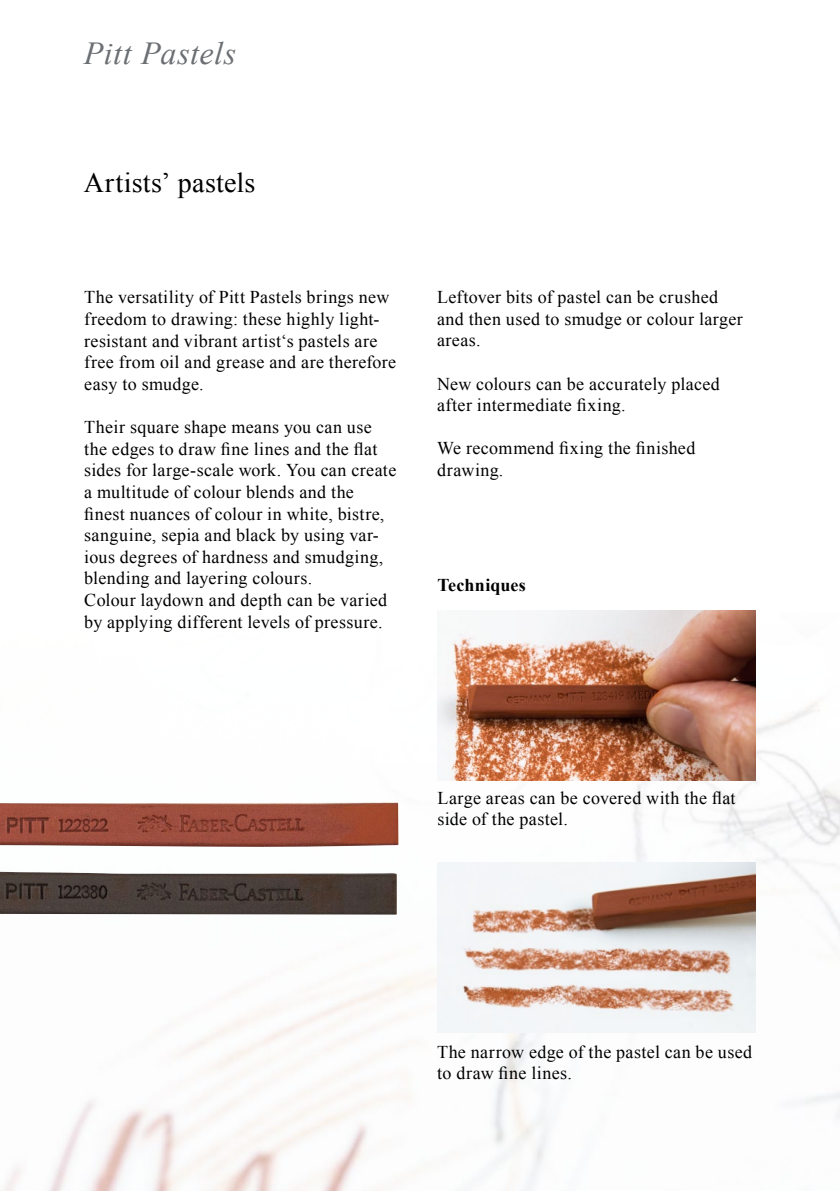
<style>
.page{position:relative;width:840px;height:1191px;background:#fff}
.page>*{position:absolute;margin:0;border:0;box-sizing:border-box;transform-origin:0 0}
.t1{font:italic 32px "Times New Roman";letter-spacing:.015em;color:#6b6f73}
.t2{font:28px "Times New Roman";letter-spacing:.01em;color:#000}
.t3{font:18px/21.6px "Times New Roman";letter-spacing:.02em;color:#000}
.t4{font:700 18px "Times New Roman";letter-spacing:.005em;color:#000}
</style>
<div class="page">
<img style="left:2px;top:610px;width:837px;height:581px">
<img style="left:437px;top:610px;width:318px;height:171px">
<img style="left:437px;top:862px;width:318px;height:170px">
<img style="left:0;top:871px;width:396px;height:43px">
<img style="left:0;top:802px;width:398px;height:45px">
<h1 class="t1" style="left:84px;top:31px;width:154px">Pitt Pastels</h1>
<h2 class="t2" style="left:84px;top:163px;width:173px">Artists’ pastels</h2>
<p class="t3" style="left:84px;top:286px;width:313px">The versatility of Pitt Pastels brings new freedom to drawing: these highly light&shy;resistant and vibrant artist‘s pastels are free from oil and grease and are therefore easy to smudge.</p>
<p class="t3" style="left:84px;top:416px;width:313px">Their square shape means you can use the edges to draw fine lines and the flat sides for large-scale work. You can create a multitude of colour blends and the finest nuances of colour in white, bistre, sanguine, sepia and black by using var&shy;ious degrees of hardness and smudging, blending and layering colours.<br>Colour laydown and depth can be varied by applying different levels of pressure.</p>
<p class="t3" style="left:437px;top:286px;width:307px">Leftover bits of pastel can be crushed and then used to smudge or colour larger areas.</p>
<p class="t3" style="left:437px;top:372px;width:284px">New colours can be accurately placed after intermediate fixing.</p>
<p class="t3" style="left:437px;top:437px;width:260px">We recommend fixing the finished drawing.</p>
<p class="t4" style="left:437px;top:572px;width:89px">Techniques</p>
<p class="t3" style="left:437px;top:786px;width:299px">Large areas can be covered with the flat side of the pastel.</p>
<p class="t3" style="left:437px;top:1040px;width:316px">The narrow edge of the pastel can be used to draw fine lines.</p>
</div>
